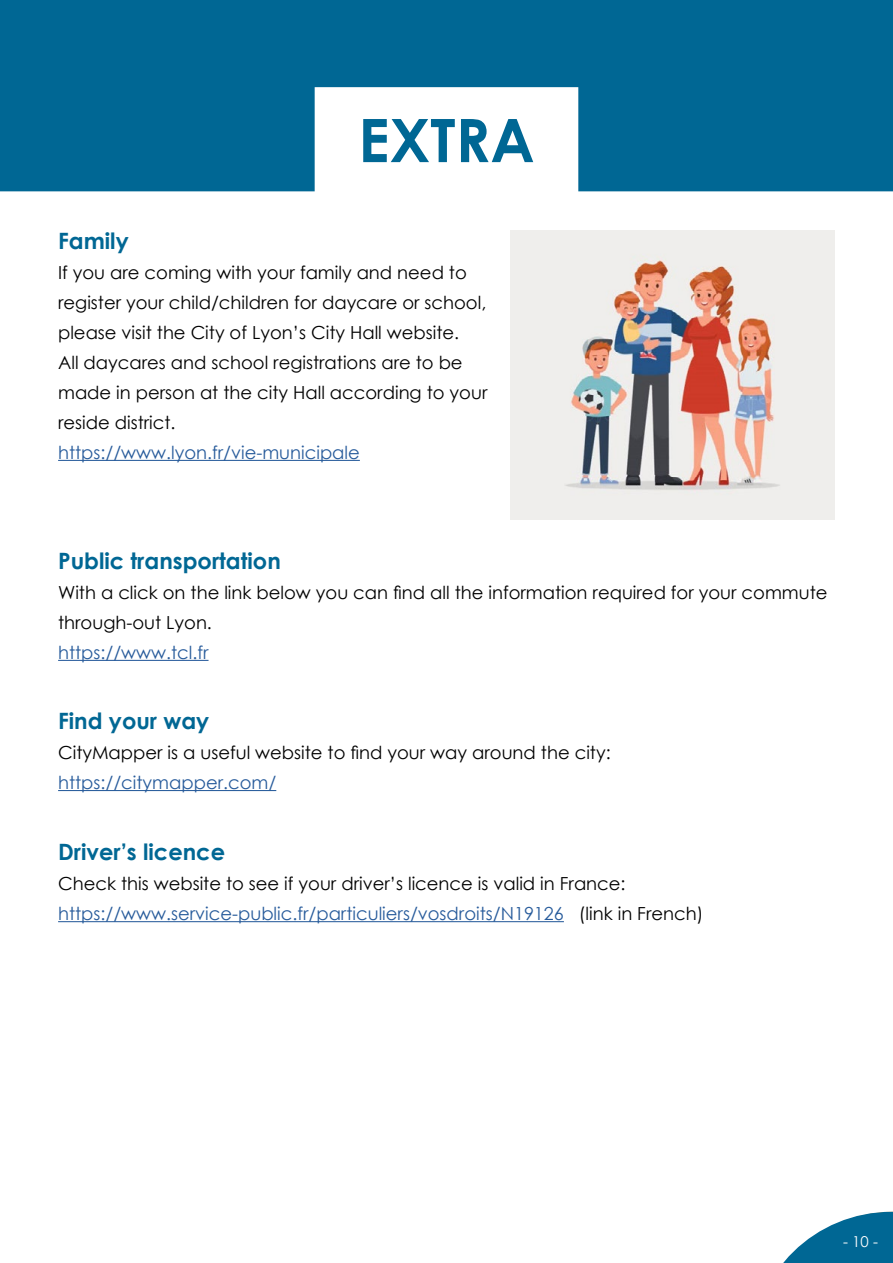
<style>
.page{position:relative;width:893px;height:1263px;background:#fff}
.page>*{position:absolute;margin:0;border:0;box-sizing:border-box;transform-origin:0 0}
.t1{font:700 60px "Century Gothic";color:#006794}
.t2{font:700 22.5px "Century Gothic";color:#006794}
.t3{font:18px/30px "Century Gothic";color:#000}
.t4{font:18px "Century Gothic";color:#275b9b}
.t5{font:15px "Century Gothic";color:#fff}
.s1{color:#275b9b}
</style>
<div class="page">
<svg style="left:783px;top:1212px;width:110px;height:51px"></svg>
<div style="left:0;top:1px;width:893px;height:190px;background:#006794"></div>
<div style="left:0;top:0;width:893px;height:191px;border:2px solid #006794"></div>
<div style="left:315px;top:87px;width:263px;height:105px;background:#fff;border:2px solid #fff"></div>
<hr style="left:58px;top:460px;width:302px;height:1px;background:#275b9b">
<hr style="left:58px;top:660px;width:151px;height:1px;background:#275b9b">
<hr style="left:58px;top:790px;width:218px;height:1px;background:#275b9b">
<hr style="left:58px;top:921px;width:506px;height:1px;background:#275b9b">
<img style="left:511px;top:231px;width:324px;height:288px">
<h1 class="t1" style="left:358px;top:95px;width:178px">EXTRA</h1>
<p class="t2" style="left:58px;top:223px;width:72px">Family</p>
<p class="t3" style="left:58px;top:257px;width:431px">If you are coming with your family and need to register your child/children for daycare or school, please visit the City of Lyon’s City Hall website.<br>All daycares and school registrations are to be made in person at the city Hall according to your reside district.</p>
<p class="t4" style="left:58px;top:440px;width:303px">https://www.lyon.fr/vie-municipale</p>
<p class="t2" style="left:58px;top:543px;width:224px">Public transportation</p>
<p class="t3" style="left:58px;top:577px;width:771px">With a click on the link below you can find all the information required for your commute through-out Lyon.</p>
<p class="t4" style="left:58px;top:640px;width:152px">https://www.tcl.fr</p>
<p class="t2" style="left:58px;top:703px;width:153px">Find your way</p>
<p class="t3" style="left:58px;top:737px;width:554px">CityMapper is a useful website to find your way around the city:</p>
<p class="t4" style="left:58px;top:770px;width:220px">https://citymapper.com/</p>
<p class="t2" style="left:58px;top:835px;width:168px">Driver’s licence</p>
<p class="t3" style="left:58px;top:868px;width:647px">Check this website to see if your driver’s licence is valid in France: <span class="s1">https://www.service-public.fr/particuliers/vosdroits/N19126</span> (link in French)</p>
<p class="t5" style="left:843px;top:1231px;width:36px">- 10 -</p>
</div>
